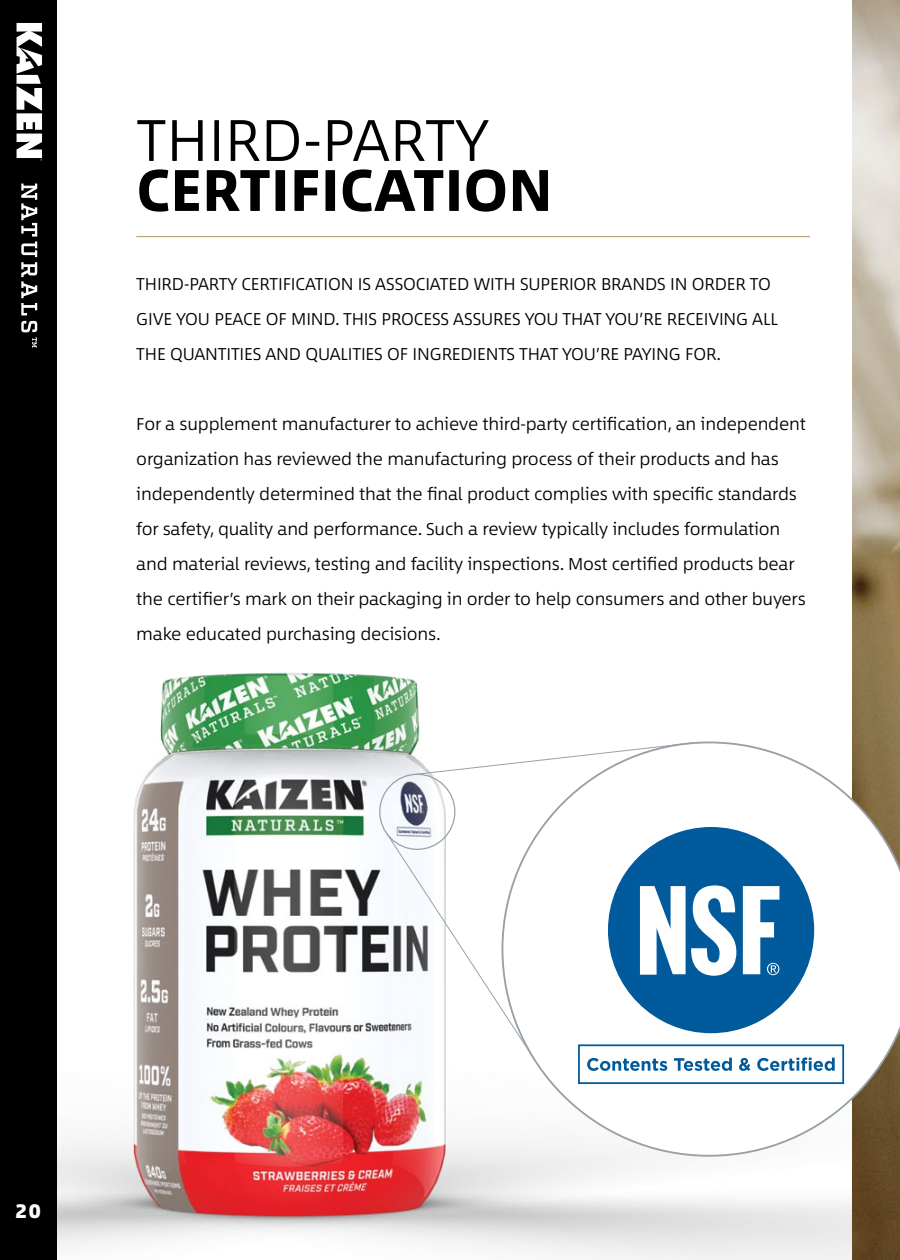
<style>
.page{position:relative;width:900px;height:1260px;background:#fff}
.page>*{position:absolute;margin:0;border:0;box-sizing:border-box;transform-origin:0 0}
.t1{font:700 60px "Between 1";color:#000}
.t2{font:300 60px "Between 1";color:#000}
.t3{font:800 20px "Between 1";color:#fff}
.t4{font:300 17.5px/35px "Between 1";letter-spacing:-.01em;color:#000}
</style>
<div class="page">
<img style="left:57px;top:672px;width:795px;height:588px">
<img style="left:852px;top:0;width:48px;height:1260px">
<div style="left:0;top:0;width:57px;height:1260px;background:#000"></div>
<svg style="left:17px;top:23px;width:25px;height:138px"></svg>
<svg style="left:21px;top:184px;width:16px;height:131px"></svg>
<svg style="left:21px;top:321px;width:16px;height:11px"></svg>
<svg style="left:32px;top:338px;width:5px;height:10px"></svg>
<hr style="left:136px;top:236px;width:674px;height:1px;background:#bea57d">
<svg style="left:502px;top:742px;width:398px;height:415px"></svg>
<div style="left:579px;top:1045px;width:264px;height:38px;background:#fff"></div>
<div style="left:578px;top:1044px;width:266px;height:40px;border:2px solid #005a9c"></div>
<div style="left:608px;top:827px;width:206px;height:206px;background:#005a9c;border-radius:50%"></div>
<svg style="left:640px;top:885px;width:97px;height:91px"></svg>
<svg style="left:743px;top:886px;width:36px;height:89px"></svg>
<svg style="left:587px;top:1058px;width:80px;height:13px"></svg>
<svg style="left:674px;top:1058px;width:58px;height:13px"></svg>
<svg style="left:739px;top:1058px;width:11px;height:13px"></svg>
<svg style="left:757px;top:1057px;width:78px;height:14px"></svg>
<svg style="left:386px;top:832px;width:149px;height:228px"></svg>
<svg style="left:413px;top:742px;width:279px;height:33px"></svg>
<h1 class="t2" style="left:136px;top:103px;width:354px">THIRD-PARTY</h1>
<h1 class="t1" style="left:136px;top:153px;width:418px">CERTIFICATION</h1>
<p class="t4" style="left:136px;top:267px;width:643px">THIRD-PARTY CERTIFICATION IS ASSOCIATED WITH SUPERIOR BRANDS IN ORDER TO<br>GIVE YOU PEACE OF MIND. THIS PROCESS ASSURES YOU THAT YOU’RE RECEIVING ALL<br>THE QUANTITIES AND QUALITIES OF INGREDIENTS THAT YOU’RE PAYING FOR.</p>
<p class="t4" style="left:136px;top:407px;width:671px">For a supplement manufacturer to achieve third-party certification, an independent organization has reviewed the manufacturing process of their products and has independently determined that the final product complies with specific standards for safety, quality and performance. Such a review typically includes formulation and material reviews, testing and facility inspections. Most certified products bear the certifier’s mark on their packaging in order to help consumers and other buyers make educated purchasing decisions.</p>
<p class="t3" style="left:16px;top:1198px;width:27px">20</p>
</div>
